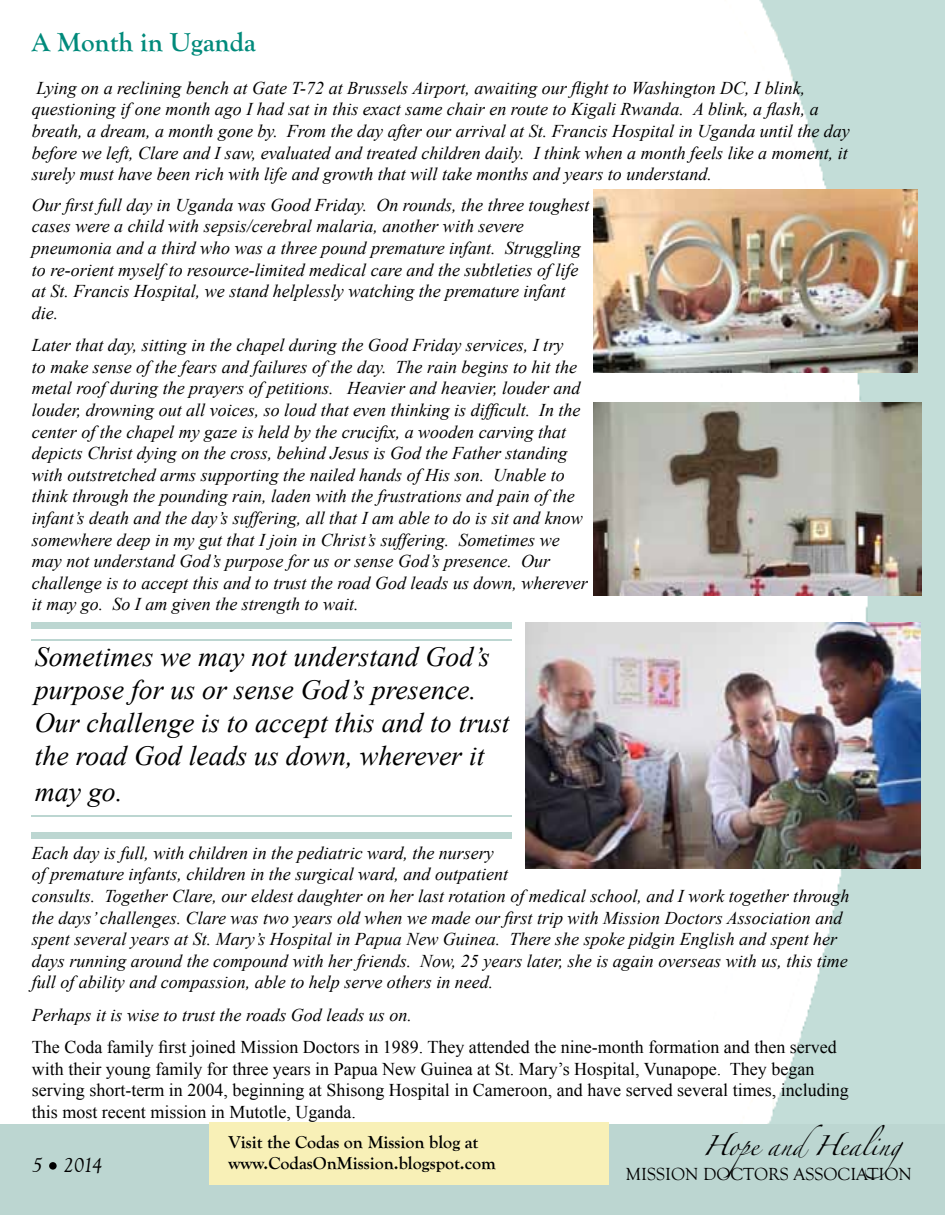
<style>
.page{position:relative;width:945px;height:1215px;background:#fff}
.page>*{position:absolute;margin:0;border:0;box-sizing:border-box;transform-origin:0 0}
.t1{font:italic 27.75px/33px "Times New Roman";color:#000}
.t2{font:700 27px "Goudy Old Style T";color:#008a7b}
.t3{font:italic 21px "Goudy Old Style T";color:#000}
.t4{font:italic 18px/21.6px "Times New Roman";color:#000}
.t5{font:18px/21.6px "Times New Roman";color:#000}
.t6{font:700 18px/21.6px "Goudy Old Style T";color:#000}
.t7{font:18px "Goudy Old Style T";color:#000}
.t8{font:18px "Zapfino";color:#000}
</style>
<div class="page">
<img style="left:714px;top:0;width:231px;height:1124px">
<div style="left:0;top:1124px;width:945px;height:91px;background:#bcd6d1"></div>
<div style="left:49px;top:1162px;width:8px;height:8px;border:2px solid #000;border-radius:50%"></div>
<img style="left:526px;top:622px;width:394px;height:247px">
<img style="left:593px;top:189px;width:324px;height:184px">
<img style="left:593px;top:403px;width:328px;height:192px">
<div style="left:209px;top:1122px;width:399px;height:62px;background:#f8f0b7"></div>
<div style="left:32px;top:622px;width:480px;height:7px;background:#bcd6d1"></div>
<div style="left:32px;top:832px;width:480px;height:7px;background:#bcd6d1"></div>
<hr style="left:32px;top:640px;width:480px;height:1px;background:#bcd6d1">
<hr style="left:32px;top:815px;width:480px;height:1px;background:#bcd6d1">
<h2 class="t2" style="left:32px;top:27px;width:225px">A Month in Uganda</h2>
<p class="t4" style="left:32px;top:77px;width:819px">Lying on a reclining bench at Gate T-72 at Brussels Airport, awaiting our flight to Washington DC, I blink, questioning if one month ago I had sat in this exact same chair en route to Kigali Rwanda. A blink, a flash, a breath, a dream, a month gone by. From the day after our arrival at St. Francis Hospital in Uganda until the day before we left, Clare and I saw, evaluated and treated children daily. I think when a month feels like a moment, it surely must have been rich with life and growth that will take months and years to understand.</p>
<p class="t4" style="left:32px;top:194px;width:559px">Our first full day in Uganda was Good Friday. On rounds, the three toughest cases were a child with sepsis/cerebral malaria, another with severe pneumonia and a third who was a three pound premature infant. Struggling to re-orient myself to resource-limited medical care and the subtleties of life at St. Francis Hospital, we stand helplessly watching the premature infant die.</p>
<p class="t4" style="left:32px;top:334px;width:558px">Later that day, sitting in the chapel during the Good Friday services, I try<br>to make sense of the fears and failures of the day. The rain begins to hit the metal roof during the prayers of petitions. Heavier and heavier, louder and louder, drowning out all voices, so loud that even thinking is difficult. In the center of the chapel my gaze is held by the crucifix, a wooden carving that depicts Christ dying on the cross, behind Jesus is God the Father standing with outstretched arms supporting the nailed hands of His son. Unable to think through the pounding rain, laden with the frustrations and pain of the infant’s death and the day’s suffering, all that I am able to do is sit and know somewhere deep in my gut that I join in Christ’s suffering. Sometimes we may not understand God’s purpose for us or sense God’s presence. Our challenge is to accept this and to trust the road God leads us down, wherever it may go. So I am given the strength to wait.</p>
<h1 class="t1" style="left:35px;top:639px;width:476px">Sometimes we may not understand God’s purpose for us or sense God’s presence.<br>Our challenge is to accept this and to trust the road God leads us down, wherever it</h1>
<h1 class="t1" style="left:35px;top:774px;width:89px">may go.</h1>
<p class="t4" style="left:32px;top:842px;width:819px">Each day is full, with children in the pediatric ward, the nursery<br>of premature infants, children in the surgical ward, and outpatient<br>consults. Together Clare, our eldest daughter on her last rotation of medical school, and I work together through the days’ challenges. Clare was two years old when we made our first trip with Mission Doctors Association and spent several years at St. Mary’s Hospital in Papua New Guinea. There she spoke pidgin English and spent her days running around the compound with her friends. Now, 25 years later, she is again overseas with us, this time full of ability and compassion, able to help serve others in need.</p>
<p class="t4" style="left:32px;top:1004px;width:382px">Perhaps it is wise to trust the roads God leads us on.</p>
<p class="t5" style="left:32px;top:1036px;width:818px">The Coda family first joined Mission Doctors in 1989. They attended the nine-month formation and then served with their young family for three years in Papua New Guinea at St. Mary’s Hospital, Vunapope. They began serving short-term in 2004, beginning at Shisong Hospital in Cameroon, and have served several times, including this most recent mission in Mutotle, Uganda.</p>
<p class="t6" style="left:229px;top:1131px;width:269px">Visit the Codas on Mission blog at www.CodasOnMission.blogspot.com</p>
<p class="t8" style="left:703px;top:1138px;width:227px">Hope andHealing</p>
<p class="t3" style="left:32px;top:1154px;width:72px">5 2014</p>
<p class="t7" style="left:626px;top:1164px;width:288px">MISSION DOCTORS ASSOCIATION</p>
</div>
